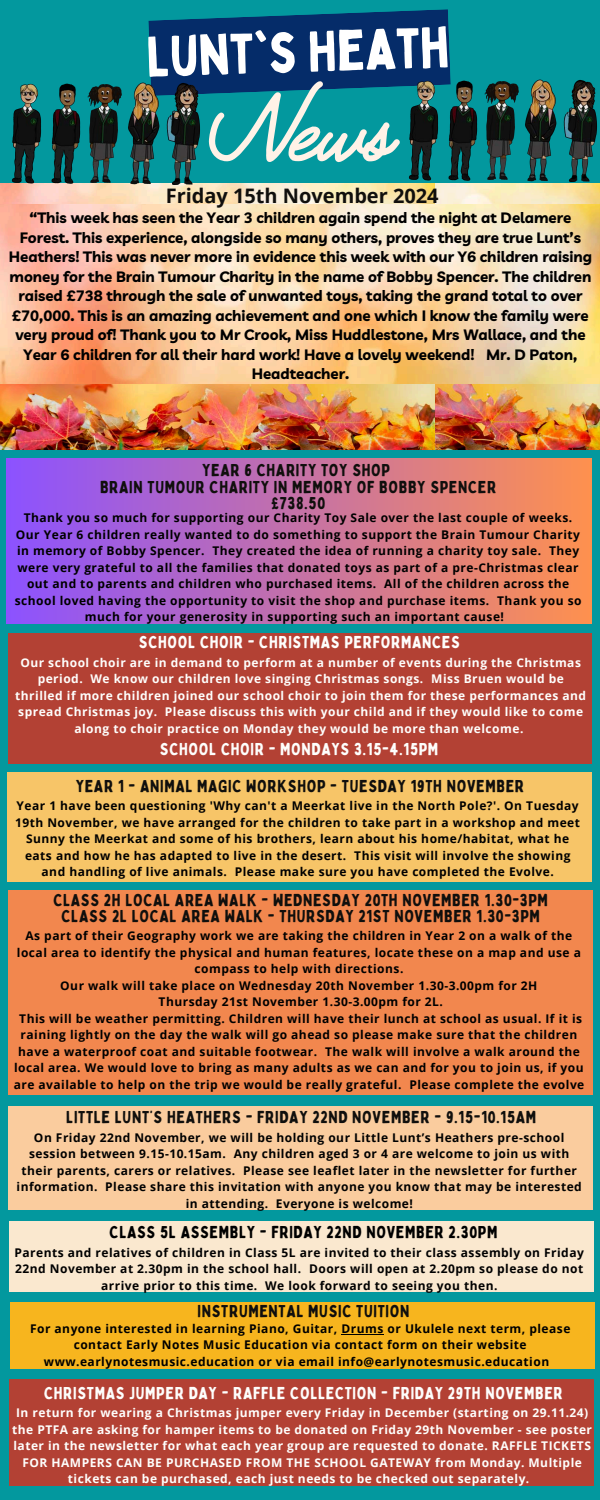
<style>
.page{position:relative;width:600px;height:1500px;background:#03989e}
.page>*{position:absolute;margin:0;border:0;box-sizing:border-box;transform-origin:0 0}
.t1{font:700 101.1px "Jimmy Script";color:#fff2e7}
.t2{font:56px "Bobby Jones";color:#fff}
.t3{font:700 20px "Open Sans";color:#100f0d}
.t4{font:17px/16.5px "Bobby Jones";letter-spacing:.04em;color:#100f0d;text-align:center}
.t5{font:17px "Bobby Jones";letter-spacing:.04em;color:#fefefc}
.t6{font:17px "Bobby Jones";letter-spacing:.04em;color:#000}
.t7{font:700 15px/19.5px "Livvic";color:#000;text-align:center}
.t8{font:700 12px/16.5px "Open Sans";letter-spacing:.04em;color:#000;text-align:center}
.t9{font:700 12px/16.5px "Open Sans";letter-spacing:.04em;color:#fefefc;text-align:center}
</style>
<div class="page">
<svg style="left:148px;top:9px;width:302px;height:85px;background:#04396f"></svg>
<img style="left:434px;top:383px;width:166px;height:66px">
<img style="left:0;top:184px;width:434px;height:265px">
<img style="left:4px;top:64px;width:202px;height:141px">
<img style="left:401px;top:61px;width:199px;height:144px">
<div style="left:7px;top:773px;width:584px;height:109px;background:#f7c568"></div>
<div style="left:9px;top:891px;width:584px;height:204px;background:#f2874e"></div>
<div style="left:9px;top:633px;width:582px;height:131px;background:#b34134"></div>
<img style="left:0;top:205px;width:600px;height:178px">
<div style="left:6px;top:458px;width:585px;height:165px;background:linear-gradient(to right,#8c52ff,#fe914e)"></div>
<div style="left:9px;top:1380px;width:585px;height:106px;background:#b34134"></div>
<div style="left:8px;top:1106px;width:585px;height:104px;background:#facc9e"></div>
<div style="left:9px;top:1221px;width:585px;height:71px;background:#fae8cf"></div>
<div style="left:10px;top:1302px;width:585px;height:66px;background:#f7b51e"></div>
<hr style="left:342px;top:1334px;width:42px;height:1px;background:#000">
<h2 class="t2" style="left:145px;top:22px;width:304px;rotate:-2deg">Lunt's Heath</h2>
<h1 class="t1" style="left:208px;top:64px;width:187px">News</h1>
<p class="t3" style="left:166px;top:181px;width:274px">Friday 15th November 2024</p>
<h5 class="t7" style="left:9px;top:208px;width:585px">“This week has seen the Year 3 children again spend the night at Delamere Forest. This experience, alongside so many others, proves they are true Lunt’s Heathers! This was never more in evidence this week with our Y6 children raising money for the Brain Tumour Charity in the name of Bobby Spencer. The children raised £738 through the sale of unwanted toys, taking the grand total to over £70,000. This is an amazing achievement and one which I know the family were very proud of! Thank you to Mr Crook, Miss Huddlestone, Mrs Wallace, and the Year 6 children for all their hard work! Have a lovely weekend! Mr. D Paton, Headteacher.</h5>
<p class="t4" style="left:100px;top:462px;width:398px">YEAR 6 CHARITY TOY SHOP<br>BRAIN TUMOUR CHARITY IN MEMORY OF BOBBY SPENCER £738.50</p>
<h4 class="t8" style="left:24px;top:509px;width:550px">Thank you so much for supporting our Charity Toy Sale over the last couple of weeks.</h4>
<h4 class="t8" style="left:16px;top:526px;width:566px">Our Year 6 children really wanted to do something to support the Brain Tumour Charity</h4>
<h4 class="t8" style="left:17px;top:542px;width:564px">in memory of Bobby Spencer. They created the idea of running a charity toy sale. They</h4>
<h4 class="t8" style="left:17px;top:559px;width:563px">were very grateful to all the families that donated toys as part of a pre-Christmas clear</h4>
<h4 class="t8" style="left:27px;top:575px;width:544px">out and to parents and children who purchased items. All of the children across the</h4>
<h4 class="t8" style="left:15px;top:592px;width:568px">school loved having the opportunity to visit the shop and purchase items. Thank you so</h4>
<h4 class="t8" style="left:85px;top:608px;width:421px">much for your generosity in supporting such an important cause!</h4>
<p class="t5" style="left:139px;top:631px;width:322px">SCHOOL CHOIR - CHRISTMAS PERFORMANCES</p>
<p class="t9" style="left:15px;top:654px;width:572px">Our school choir are in demand to perform at a number of events during the Christmas period. We know our children love singing Christmas songs. Miss Bruen would be thrilled if more children joined our school choir to join them for these performances and spread Christmas joy. Please discuss this with your child and if they would like to come along to choir practice on Monday they would be more than welcome.</p>
<p class="t5" style="left:160px;top:738px;width:280px">SCHOOL CHOIR - MONDAYS 3.15-4.15PM</p>
<h4 class="t4" style="left:76px;top:778px;width:450px">YEAR 1 - ANIMAL MAGIC WORKSHOP - TUESDAY 19TH NOVEMBER</h4>
<p class="t8" style="left:15px;top:797px;width:566px">Year 1 have been questioning 'Why can't a Meerkat live in the North Pole?'. On Tuesday 19th November, we have arranged for the children to take part in a workshop and meet Sunny the Meerkat and some of his brothers, learn about his home/habitat, what he eats and how he has adapted to live in the desert. This visit will involve the showing and handling of live animals. Please make sure you have completed the Evolve.</p>
<h4 class="t4" style="left:53px;top:891px;width:496px">CLASS 2H LOCAL AREA WALK - WEDNESDAY 20TH NOVEMBER 1.30-3PM<br>CLASS 2L LOCAL AREA WALK - THURSDAY 21ST NOVEMBER 1.30-3PM</h4>
<p class="t8" style="left:17px;top:927px;width:566px">As part of their Geography work we are taking the children in Year 2 on a walk of the local area to identify the physical and human features, locate these on a map and use a compass to help with directions.</p>
<h4 class="t8" style="left:60px;top:977px;width:479px">Our walk will take place on Wednesday 20th November 1.30-3.00pm for 2H</h4>
<p class="t8" style="left:159px;top:993px;width:286px">Thursday 21st November 1.30-3.00pm for 2L.</p>
<h4 class="t8" style="left:14px;top:1010px;width:572px">This will be weather permitting. Children will have their lunch at school as usual. If it is raining lightly on the day the walk will go ahead so please make sure that the children have a waterproof coat and suitable footwear. The walk will involve a walk around the local area. We would love to bring as many adults as we can and for you to join us, if you are available to help on the trip we would be really grateful. Please complete the evolve</h4>
<h4 class="t4" style="left:66px;top:1108px;width:471px">LITTLE LUNT’S HEATHERS - FRIDAY 22ND NOVEMBER - 9.15-10.15AM</h4>
<p class="t8" style="left:17px;top:1129px;width:567px">On Friday 22nd November, we will be holding our Little Lunt’s Heathers pre-school session between 9.15-10.15am. Any children aged 3 or 4 are welcome to join us with their parents, carers or relatives. Please see leaflet later in the newsletter for further information. Please share this invitation with anyone you know that may be interested in attending. Everyone is welcome!</p>
<p class="t6" style="left:110px;top:1221px;width:389px">CLASS 5L ASSEMBLY - FRIDAY 22ND NOVEMBER 2.30PM</p>
<h4 class="t8" style="left:14px;top:1244px;width:571px">Parents and relatives of children in Class 5L are invited to their class assembly on Friday<br>22nd November at 2.30pm in the school hall. Doors will open at 2.20pm so please do not arrive prior to this time. We look forward to seeing you then.</h4>
<h4 class="t4" style="left:198px;top:1302px;width:213px">INSTRUMENTAL MUSIC TUITION</h4>
<p class="t8" style="left:30px;top:1320px;width:542px">For anyone interested in learning Piano, Guitar, Drums or Ukulele next term, please</p>
<p class="t8" style="left:74px;top:1336px;width:454px">contact Early Notes Music Education via contact form on their website</p>
<p class="t8" style="left:44px;top:1353px;width:507px">www.earlynotesmusic.education or via email info@earlynotesmusic.education</p>
<p class="t5" style="left:44px;top:1382px;width:520px">CHRISTMAS JUMPER DAY - RAFFLE COLLECTION - FRIDAY 29TH NOVEMBER</p>
<h4 class="t9" style="left:12px;top:1405px;width:581px">In return for wearing a Christmas jumper every Friday in December (starting on 29.11.24) the PTFA are asking for hamper items to be donated on Friday 29th November - see poster later in the newsletter for what each year group are requested to donate. RAFFLE TICKETS FOR HAMPERS CAN BE PURCHASED FROM THE SCHOOL GATEWAY from Monday. Multiple tickets can be purchased, each just needs to be checked out separately.</h4>
</div>
